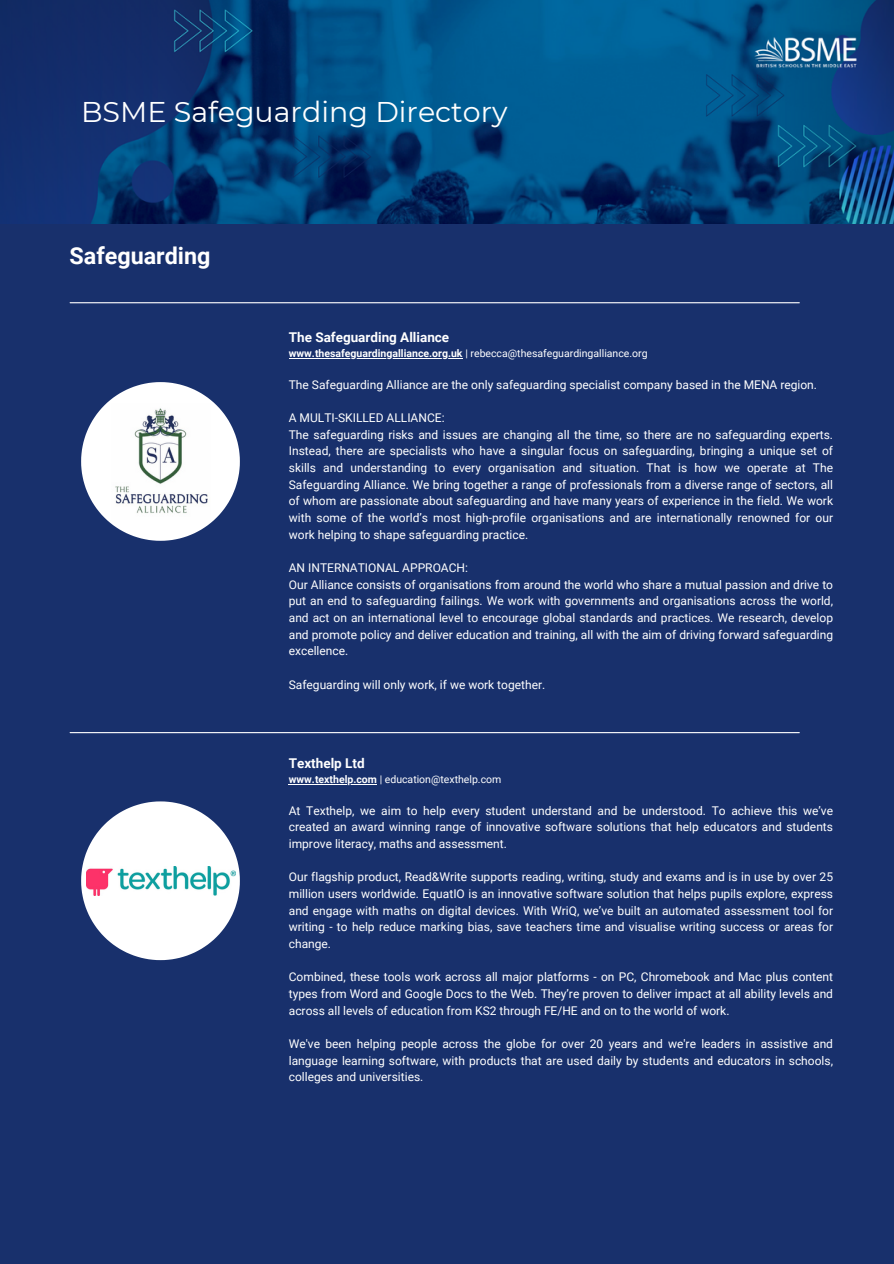
<style>
.page{position:relative;width:894px;height:1264px;background:#fff}
.page>*{position:absolute;margin:0;border:0;box-sizing:border-box;transform-origin:0 0}
.t1{font:28.5px "Montserrat";color:#fff}
.t2{font:700 23.4px "Roboto";color:#fff}
.t3{font:700 13.5px "Roboto";color:#fff}
.t4{font:12px/16.6px "Roboto";color:#fff;text-align:justify}
.t5{font:10.5px "Roboto";color:#fff}
.s1{font-weight:700}
</style>
<div class="page">
<div style="left:0;top:0;width:893px;height:1263px;background:#18306c"></div>
<hr style="left:70px;top:302px;width:729px;height:1px;background:#fff">
<img style="left:0;top:0;width:893px;height:224px">
<svg style="left:81px;top:382px;width:159px;height:159px"></svg>
<img style="left:112px;top:403px;width:99px;height:116px">
<hr style="left:289px;top:358px;width:173px;height:1px;background:#fff">
<hr style="left:289px;top:784px;width:88px;height:1px;background:#fff">
<hr style="left:70px;top:732px;width:729px;height:1px;background:#fff">
<svg style="left:81px;top:801px;width:159px;height:159px"></svg>
<img style="left:87px;top:866px;width:148px;height:29px">
<h1 class="t1" style="left:81px;top:94px;width:428px">BSME Safeguarding Directory</h1>
<h2 class="t2" style="left:70px;top:242px;width:142px">Safeguarding</h2>
<p class="t3" style="left:289px;top:329px;width:162px">The Safeguarding Alliance</p>
<p class="t5" style="left:289px;top:347px;width:360px"><span class="s1">www.thesafeguardingalliance.org.uk</span> | rebecca@thesafeguardingalliance.org</p>
<p class="t4" style="left:289px;top:376px;width:529px">The Safeguarding Alliance are the only safeguarding specialist company based in the MENA region.</p>
<p class="t4" style="left:289px;top:410px;width:545px;text-align:left">A MULTI-SKILLED ALLIANCE:<br>The safeguarding risks and issues are changing all the time, so there are no safeguarding experts.<br>Instead, there are specialists who have a singular focus on safeguarding, bringing a unique set of skills and understanding to every organisation and situation. That is how we operate at The Safeguarding Alliance. We bring together a range of professionals from a diverse range of sectors, all of whom are passionate about safeguarding and have many years of experience in the field. We work with some of the world’s most high-profile organisations and are internationally renowned for our work helping to shape safeguarding practice.</p>
<p class="t4" style="left:289px;top:559px;width:545px;text-align:left">AN INTERNATIONAL APPROACH:<br>Our Alliance consists of organisations from around the world who share a mutual passion and drive to put an end to safeguarding failings. We work with governments and organisations across the world, and act on an international level to encourage global standards and practices. We research, develop and promote policy and deliver education and training, all with the aim of driving forward safeguarding excellence.</p>
<p class="t4" style="left:289px;top:676px;width:258px">Safeguarding will only work, if we work together.</p>
<p class="t3" style="left:289px;top:755px;width:77px">Texthelp Ltd</p>
<p class="t5" style="left:289px;top:773px;width:214px"><span class="s1">www.texthelp.com</span> | education@texthelp.com</p>
<p class="t4" style="left:289px;top:802px;width:545px">At Texthelp, we aim to help every student understand and be understood. To achieve this we’ve created an award winning range of innovative software solutions that help educators and students improve literacy, maths and assessment.</p>
<p class="t4" style="left:289px;top:869px;width:545px">Our flagship product, Read&amp;Write supports reading, writing, study and exams and is in use by over 25 million users worldwide. EquatIO is an innovative software solution that helps pupils explore, express and engage with maths on digital devices. With WriQ, we’ve built an automated assessment tool for writing - to help reduce marking bias, save teachers time and visualise writing success or areas for change.</p>
<p class="t4" style="left:289px;top:968px;width:545px">Combined, these tools work across all major platforms - on PC, Chromebook and Mac plus content types from Word and Google Docs to the Web. They’re proven to deliver impact at all ability levels and across all levels of education from KS2 through FE/HE and on to the world of work.</p>
<p class="t4" style="left:289px;top:1035px;width:545px">We've been helping people across the globe for over 20 years and we're leaders in assistive and language learning software, with products that are used daily by students and educators in schools, colleges and universities.</p>
</div>
